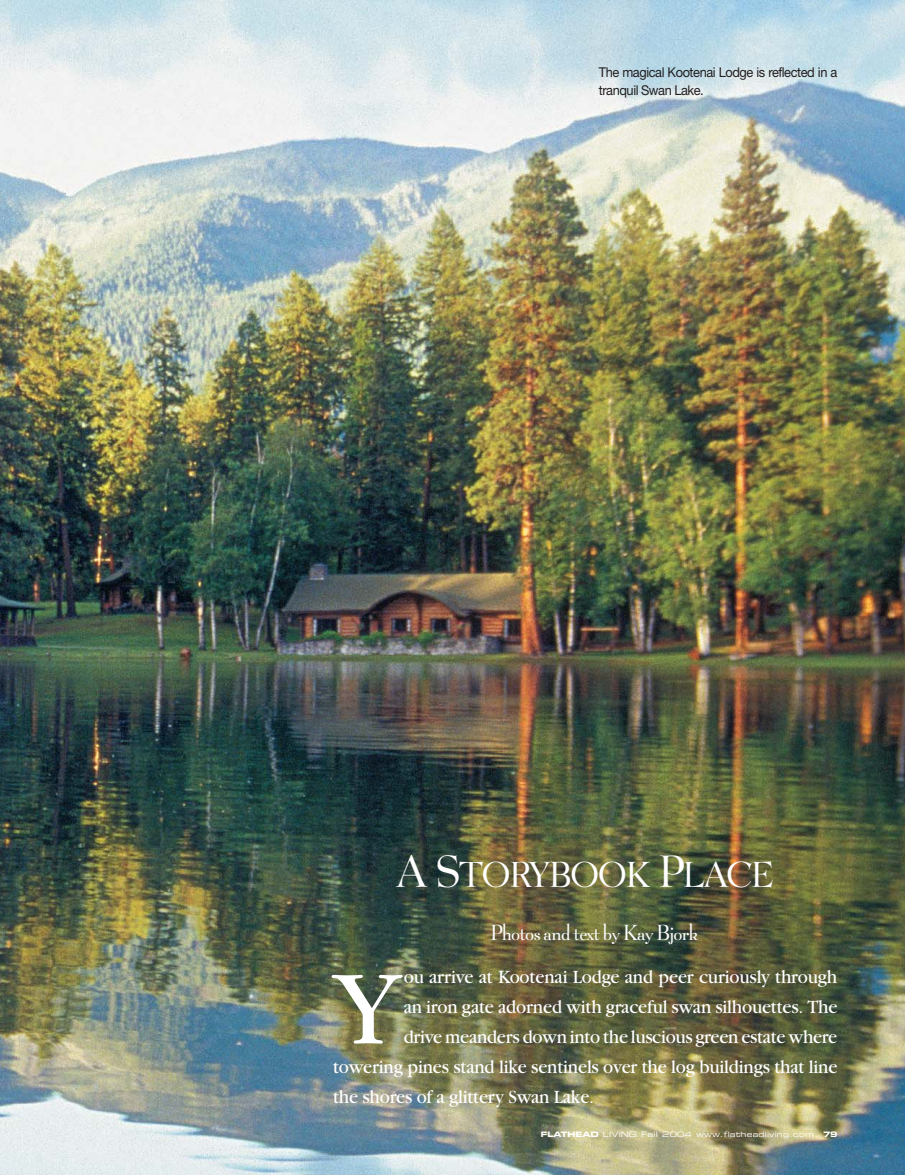
<style>
.page{position:relative;width:905px;height:1175px;background:#fff}
.page>*{position:absolute;margin:0;border:0;box-sizing:border-box;transform-origin:0 0}
.t1{font:109.65px "Garamond";color:#fff;scale:.95 1}
.t2{font:34.8px "Be Lucian";letter-spacing:-.025em;color:#fff;scale:.95 1}
.t3{font:21px "Be Lucian";letter-spacing:-.03em;color:#fff;scale:.95 1}
.t4{font:19.5px "Garamond";letter-spacing:-.01em;color:#fff;scale:.95 1}
.t5{font:13.5px/18px "Helvetica Neue";letter-spacing:-.035em;color:#231f20;scale:.95 1}
.t6{font:7.5px "Eurostile Extended Two";letter-spacing:.03em;color:#fff}
.s1{font-size:43.5px}
.s2{font-family:"Eurostile Bold Extended Two"}
</style>
<div class="page">
<img style="left:0;top:0;width:904px;height:1174px">
<p class="t5" style="left:598px;top:64px;width:253px">The magical Kootenai Lodge is reflected in a tranquil Swan Lake.</p>
<h2 class="t2" style="left:396px;top:859px;width:398px"><span class="s1">A S</span>TORYBOOK <span class="s1">P</span>LACE</h2>
<p class="t3" style="left:490px;top:923px;width:220px">Photos and text by Kay Bjork</p>
<h1 class="t1" style="left:333px;top:970px;width:73px">Y</h1>
<p class="t4" style="left:404px;top:970px;width:458px">ou arrive at Kootenai Lodge and peer curiously through</p>
<p class="t4" style="left:404px;top:1000px;width:458px">an iron gate adorned with graceful swan silhouettes. The</p>
<p class="t4" style="left:404px;top:1030px;width:458px">drive meanders down into the luscious green estate where</p>
<p class="t4" style="left:333px;top:1060px;width:532px">towering pines stand like sentinels over the log buildings that line</p>
<p class="t4" style="left:333px;top:1090px;width:276px">the shores of a glittery Swan Lake.</p>
<p class="t6" style="left:541px;top:1131px;width:298px"><span class="s2">FLATHEAD</span> LIVING Fall 2004 www.flatheadliving.com <span class="s2">79</span></p>
</div>
